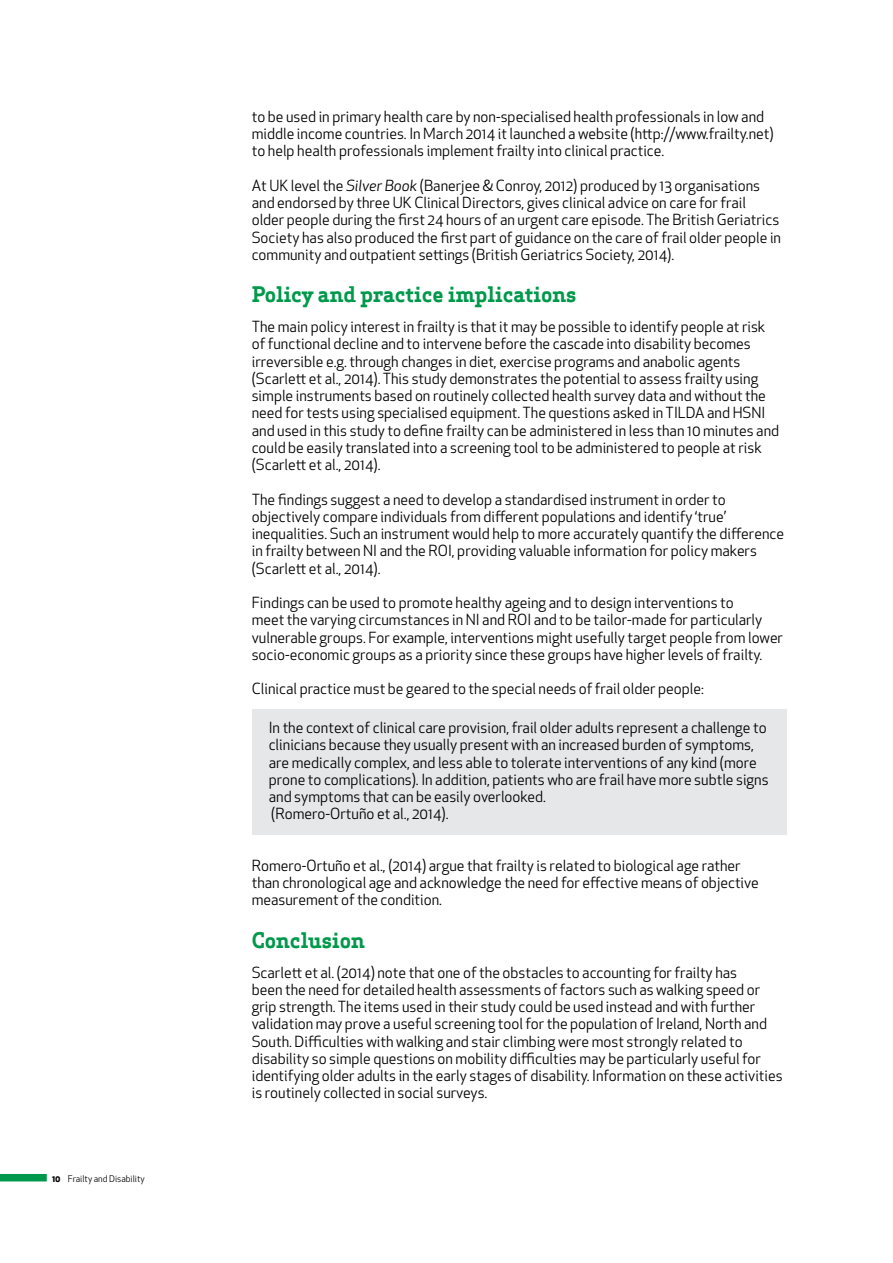
<style>
.page{position:relative;width:893px;height:1263px;background:#fff}
.page>*{position:absolute;margin:0;border:0;box-sizing:border-box;transform-origin:0 0}
.t1{font:700 21px "Apex Serif";color:#00984b}
.t2{font:15px/17.2px "Apex New";color:#000}
.t3{font:9px "Apex New";color:#000}
.s1{font-weight:700}
.s2{font-style:italic}
</style>
<div class="page">
<div style="left:0;top:1174px;width:47px;height:7px;background:#00984b"></div>
<div style="left:252px;top:710px;width:535px;height:125px;background:#e6e7e8"></div>
<p class="t3" style="left:52px;top:1172px;width:94px"><span class="s1">10</span> Frailty and Disability</p>
<p class="t2" style="left:252px;top:108px;width:523px">to be used in primary health care by non-specialised health professionals in low and middle income countries. In March 2014 it launched a website (http://www.frailty.net) to help health professionals implement frailty into clinical practice.</p>
<p class="t2" style="left:252px;top:177px;width:531px">At UK level the <span class="s2">Silver Book</span> (Banerjee &amp; Conroy, 2012) produced by 13 organisations and endorsed by three UK Clinical Directors, gives clinical advice on care for frail older people during the first 24 hours of an urgent care episode. The British Geriatrics Society has also produced the first part of guidance on the care of frail older people in community and outpatient settings (British Geriatrics Society, 2014).</p>
<h1 class="t1" style="left:252px;top:281px;width:326px">Policy and practice implications</h1>
<p class="t2" style="left:252px;top:318px;width:529px">The main policy interest in frailty is that it may be possible to identify people at risk of functional decline and to intervene before the cascade into disability becomes irreversible e.g. through changes in diet, exercise programs and anabolic agents (Scarlett et al., 2014). This study demonstrates the potential to assess frailty using simple instruments based on routinely collected health survey data and without the need for tests using specialised equipment. The questions asked in TILDA and HSNI and used in this study to define frailty can be administered in less than 10 minutes and could be easily translated into a screening tool to be administered to people at risk (Scarlett et al., 2014).</p>
<p class="t2" style="left:252px;top:491px;width:534px">The findings suggest a need to develop a standardised instrument in order to objectively compare individuals from different populations and identify ‘true’ inequalities. Such an instrument would help to more accurately quantify the difference in frailty between NI and the ROI, providing valuable information for policy makers (Scarlett et al., 2014).</p>
<p class="t2" style="left:252px;top:594px;width:533px">Findings can be used to promote healthy ageing and to design interventions to<br>meet the varying circumstances in NI and ROI and to be tailor-made for particularly vulnerable groups. For example, interventions might usefully target people from lower socio-economic groups as a priority since these groups have higher levels of frailty.</p>
<p class="t2" style="left:252px;top:680px;width:454px">Clinical practice must be geared to the special needs of frail older people:</p>
<p class="t2" style="left:269px;top:719px;width:501px">In the context of clinical care provision, frail older adults represent a challenge to clinicians because they usually present with an increased burden of symptoms, are medically complex, and less able to tolerate interventions of any kind (more prone to complications). In addition, patients who are frail have more subtle signs and symptoms that can be easily overlooked.<br>(Romero-Ortuño et al., 2014).</p>
<p class="t2" style="left:252px;top:857px;width:509px">Romero-Ortuño et al., (2014) argue that frailty is related to biological age rather than chronological age and acknowledge the need for effective means of objective measurement of the condition.</p>
<h1 class="t1" style="left:252px;top:927px;width:115px">Conclusion</h1>
<p class="t2" style="left:252px;top:964px;width:532px">Scarlett et al. (2014) note that one of the obstacles to accounting for frailty has<br>been the need for detailed health assessments of factors such as walking speed or grip strength. The items used in their study could be used instead and with further validation may prove a useful screening tool for the population of Ireland, North and South. Difficulties with walking and stair climbing were most strongly related to disability so simple questions on mobility difficulties may be particularly useful for identifying older adults in the early stages of disability. Information on these activities is routinely collected in social surveys.</p>
</div>
